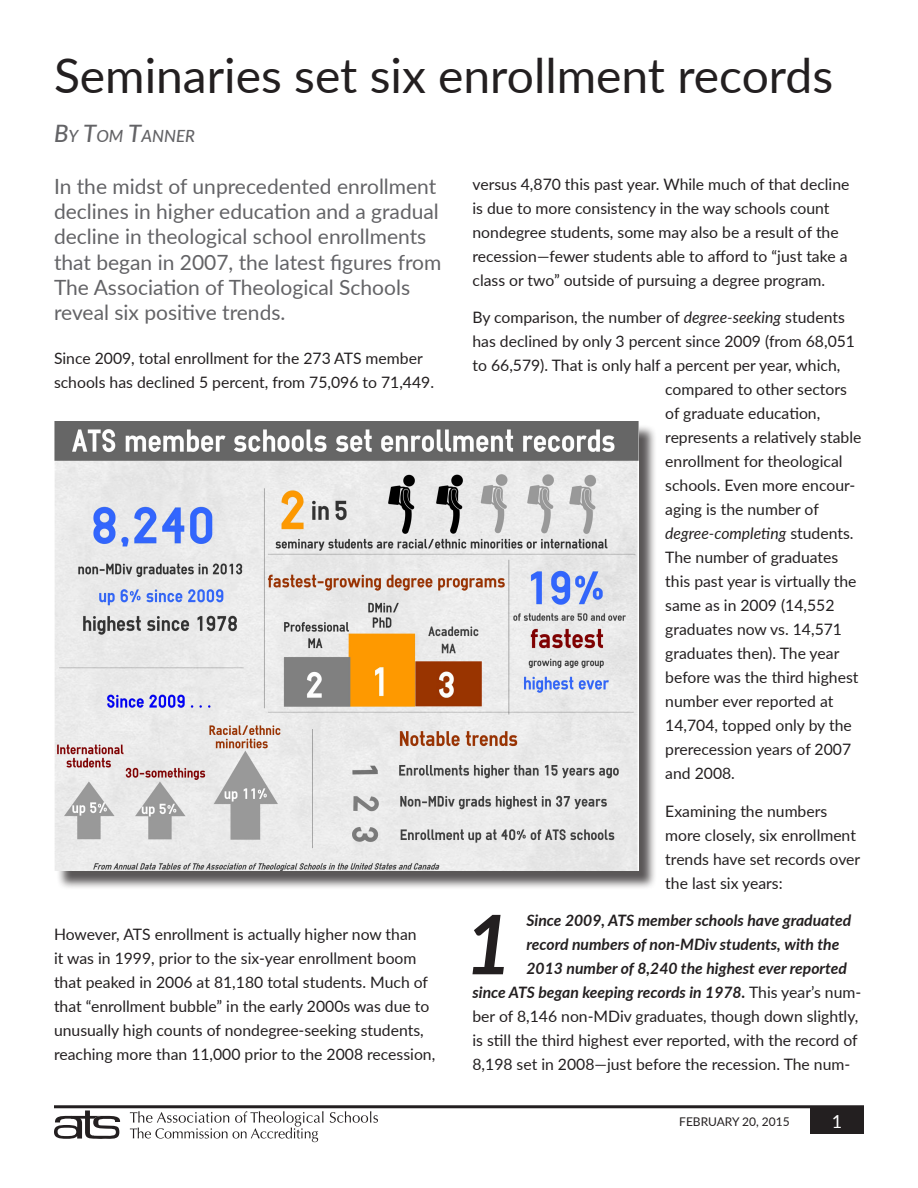
<style>
.page{position:relative;width:918px;height:1188px;background:#fff}
.page>*{position:absolute;margin:0;border:0;box-sizing:border-box;transform-origin:0 0}
.Hanging_Indent_w_bul{font:italic 700 82.2px "Lato";color:#231f20}
.Headline{font:48px "Lato";color:#231f20}
.Deckhead{font:21px/25.2px "Lato";color:#636366}
.t1{font:18px "Lato";color:#fff}
.Byline{font:italic 500 16.8px "Lato";color:#636366}
.Body_Text{font:15.75px/24px "Lato";color:#231f20}
.Hanging_Indent_w_bul-2{font:italic 700 15.75px "Lato";color:#231f20}
.Hanging_Indent_w_bul-3{font:15.75px "Lato";color:#231f20}
.Body_Text-2{font:italic 15.75px "Lato";color:#231f20}
.Date{font:12px "Lato";color:#231f20}
.s1{font-size:24px}
.s2{font-style:italic}
.s3{font-style:normal}
.s4{font-weight:400;font-style:normal}
</style>
<div class="page">
<div style="left:810px;top:1107px;width:54px;height:27px;background:#231f20"></div>
<hr style="left:54px;top:1105px;width:810px;height:3px;background:#231f20">
<svg style="left:54px;top:1110px;width:66px;height:29px"></svg>
<svg style="left:130px;top:1111px;width:194px;height:31px"></svg>
<svg style="left:330px;top:1111px;width:48px;height:12px"></svg>
<div style="left:56px;top:424px;width:601px;height:466px;background:#231f20;opacity:.75"></div>
<img style="left:54px;top:422px;width:584px;height:449px">
<p class="Headline" style="left:54px;top:41px;width:781px">Seminaries set six enrollment records</p>
<p class="Byline" style="left:54px;top:123px;width:142px"><span class="s1">B</span>Y <span class="s1">T</span>OM <span class="s1">T</span>ANNER</p>
<p class="Deckhead" style="left:54px;top:173px;width:389px">In the midst of unprecedented enrollment declines in higher education and a gradual decline in theological school enrollments that began in 2007, the latest figures from The Association of Theological Schools reveal six positive trends.</p>
<p class="Body_Text" style="left:54px;top:346px;width:382px">Since 2009, total enrollment for the 273 ATS member schools has declined 5 percent, from 75,096 to 71,449.</p>
<p class="Body_Text" style="left:472px;top:171px;width:378px">versus 4,870 this past year. While much of that decline is due to more consistency in the way schools count nondegree students, some may also be a result of the recession—fewer students able to afford to “just take a class or two” outside of pursuing a degree program.</p>
<p class="Body_Text" style="left:472px;top:305px;width:374px">By comparison, the number of <span class="s2">degree-seeking</span> students</p>
<p class="Body_Text" style="left:472px;top:329px;width:384px">has declined by only 3 percent since 2009 (from 68,051</p>
<p class="Body_Text" style="left:472px;top:353px;width:369px">to 66,579). That is only half a percent per year, which,</p>
<p class="Body_Text" style="left:665px;top:377px;width:183px">compared to other sectors</p>
<p class="Body_Text" style="left:665px;top:401px;width:157px">of graduate education,</p>
<p class="Body_Text" style="left:665px;top:425px;width:198px">represents a relatively stable</p>
<p class="Body_Text" style="left:665px;top:449px;width:179px">enrollment for theological</p>
<p class="Body_Text" style="left:665px;top:473px;width:192px">schools. Even more encour-</p>
<p class="Body_Text" style="left:665px;top:497px;width:155px">aging is the number of</p>
<p class="Body_Text-2" style="left:665px;top:522px;width:190px">degree-completing <span class="s3">students.</span></p>
<p class="Body_Text" style="left:665px;top:545px;width:175px">The number of graduates</p>
<p class="Body_Text" style="left:665px;top:569px;width:193px">this past year is virtually the</p>
<p class="Body_Text" style="left:665px;top:593px;width:171px">same as in 2009 (14,552</p>
<p class="Body_Text" style="left:665px;top:617px;width:178px">graduates now vs. 14,571</p>
<p class="Body_Text" style="left:665px;top:641px;width:176px">graduates then). The year</p>
<p class="Body_Text" style="left:665px;top:665px;width:195px">before was the third highest</p>
<p class="Body_Text" style="left:665px;top:689px;width:170px">number ever reported at</p>
<p class="Body_Text" style="left:665px;top:713px;width:188px">14,704, topped only by the</p>
<p class="Body_Text" style="left:665px;top:737px;width:187px">prerecession years of 2007</p>
<p class="Body_Text" style="left:665px;top:761px;width:71px">and 2008.</p>
<p class="Body_Text" style="left:665px;top:798px;width:197px">Examining the numbers more closely, six enrollment trends have set records over the last six years:</p>
<p class="Hanging_Indent_w_bul" style="left:465px;top:884px;width:49px">1</p>
<p class="Hanging_Indent_w_bul-2" style="left:526px;top:909px;width:326px">Since 2009, ATS member schools have graduated</p>
<p class="Body_Text" style="left:54px;top:922px;width:383px">However, ATS enrollment is actually higher now than<br>it was in 1999, prior to the six-year enrollment boom that peaked in 2006 at 81,180 total students. Much of that “enrollment bubble” in the early 2000s was due to unusually high counts of nondegree-seeking students, reaching more than 11,000 prior to the 2008 recession,</p>
<p class="Hanging_Indent_w_bul-2" style="left:526px;top:933px;width:315px">record numbers of non-MDiv students, with the</p>
<p class="Hanging_Indent_w_bul-2" style="left:526px;top:957px;width:322px">2013 number of 8,240 the highest ever reported</p>
<p class="Hanging_Indent_w_bul-2" style="left:472px;top:981px;width:390px">since ATS began keeping records in 1978. <span class="s4">This year’s num-</span></p>
<p class="Hanging_Indent_w_bul-3" style="left:472px;top:1005px;width:387px">ber of 8,146 non-MDiv graduates, though down slightly,</p>
<p class="Hanging_Indent_w_bul-3" style="left:472px;top:1029px;width:387px">is still the third highest ever reported, with the record of</p>
<p class="Hanging_Indent_w_bul-3" style="left:472px;top:1053px;width:379px">8,198 set in 2008—just before the recession. The num-</p>
<p class="Date" style="left:679px;top:1113px;width:112px">FEBRUARY 20, 2015</p>
<p class="t1" style="left:832px;top:1108px;width:12px">1</p>
</div>
